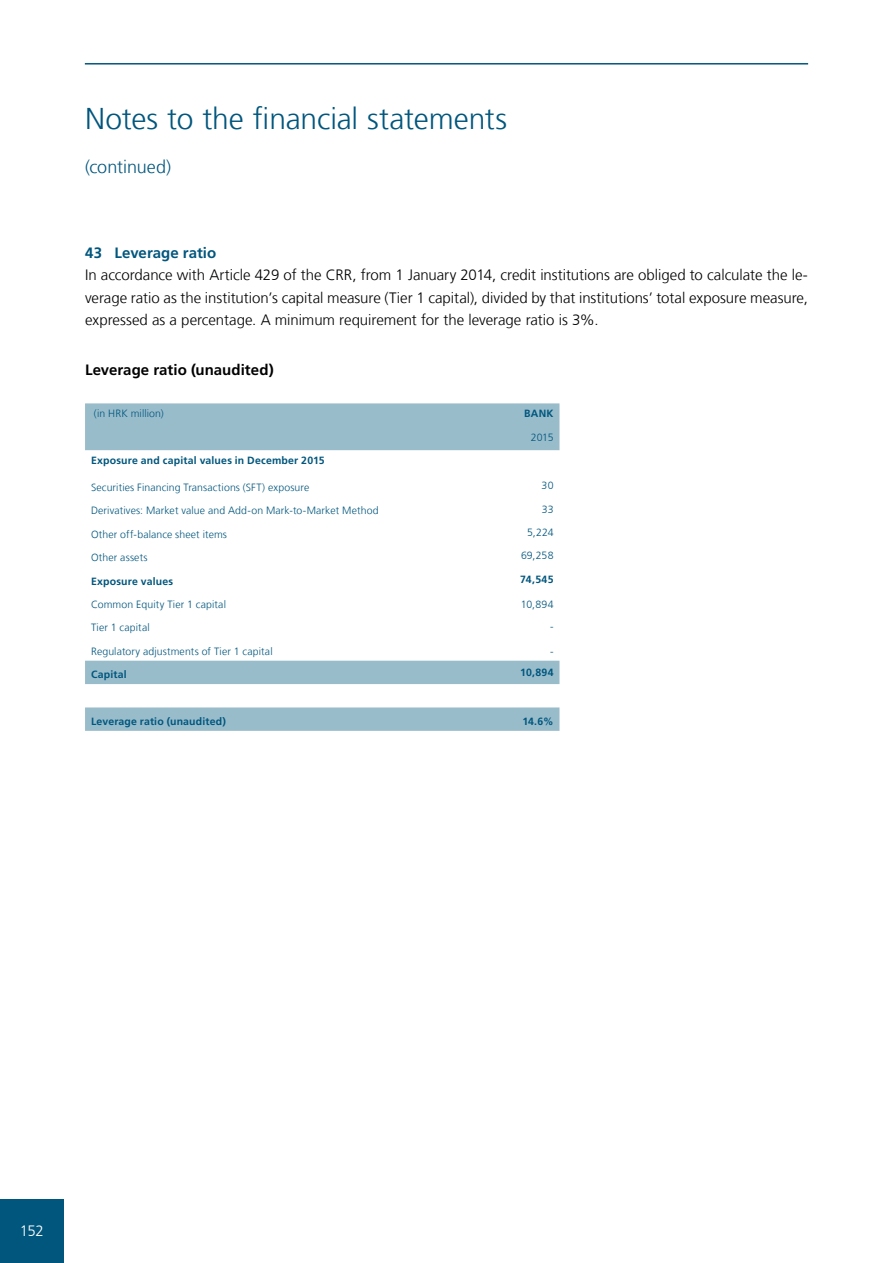
<style>
.page{position:relative;width:893px;height:1263px;background:#fff}
.page>*{position:absolute;margin:0;border:0;box-sizing:border-box;transform-origin:0 0}
.t1{font:300 30px "Frutiger LT Com";letter-spacing:-.005em;color:#00567d}
.t2{font:300 18px "Frutiger LT Com";color:#00567d}
.t3{font:300 15px/22.5px "Frutiger LT Com";letter-spacing:-.005em;color:#000;text-align:justify}
.t4{font:700 15px "Frutiger LT Com";color:#000}
.t5{font:700 15px "Frutiger LT Com";letter-spacing:.005em;color:#00567d}
.t6{font:300 15px "Frutiger LT Com";color:#fff}
.t7{font:300 10.5px "Frutiger LT Com";letter-spacing:.01em;color:#00567d}
.t8{font:700 10.5px "Frutiger LT Com";letter-spacing:.02em;color:#00567d}
</style>
<div class="page">
<hr style="left:85px;top:63px;width:723px;height:2px;background:#00567d">
<div style="left:0;top:1199px;width:64px;height:64px;background:#00567d"></div>
<svg style="left:85px;top:403px;width:474px;height:328px"></svg>
<h1 class="t1" style="left:85px;top:101px;width:424px">Notes to the financial statements</h1>
<p class="t2" style="left:85px;top:157px;width:88px">(continued)</p>
<p class="t5" style="left:85px;top:244px;width:133px">43 Leverage ratio</p>
<p class="t3" style="left:85px;top:264px;width:724px">In accordance with Article 429 of the CRR, from 1 January 2014, credit institutions are obliged to calculate the le&shy;verage ratio as the institution’s capital measure (Tier 1 capital), divided by that institutions’ total exposure measure, expressed as a percentage. A minimum requirement for the leverage ratio is 3%.</p>
<p class="t4" style="left:85px;top:361px;width:190px">Leverage ratio (unaudited)</p>
<p class="t7" style="left:94px;top:408px;width:71px">(in HRK million)</p>
<p class="t8" style="left:524px;top:407px;width:31px">BANK</p>
<p class="t7" style="left:531px;top:431px;width:24px">2015</p>
<p class="t8" style="left:91px;top:454px;width:235px">Exposure and capital values in December 2015</p>
<p class="t7" style="left:91px;top:481px;width:220px">Securities Financing Transactions (SFT) exposure</p>
<p class="t7" style="left:542px;top:479px;width:13px">30</p>
<p class="t7" style="left:91px;top:505px;width:289px">Derivatives: Market value and Add-on Mark-to-Market Method</p>
<p class="t7" style="left:542px;top:503px;width:13px">33</p>
<p class="t7" style="left:91px;top:528px;width:137px">Other off-balance sheet items</p>
<p class="t7" style="left:527px;top:526px;width:28px">5,224</p>
<p class="t7" style="left:91px;top:551px;width:58px">Other assets</p>
<p class="t7" style="left:521px;top:550px;width:34px">69,258</p>
<p class="t8" style="left:91px;top:575px;width:84px">Exposure values</p>
<p class="t8" style="left:520px;top:573px;width:35px">74,545</p>
<p class="t7" style="left:91px;top:598px;width:136px">Common Equity Tier 1 capital</p>
<p class="t7" style="left:521px;top:598px;width:34px">10,894</p>
<p class="t7" style="left:91px;top:621px;width:60px">Tier 1 capital</p>
<p class="t7" style="left:550px;top:620px;width:5px">-</p>
<p class="t7" style="left:91px;top:645px;width:183px">Regulatory adjustments of Tier 1 capital</p>
<p class="t7" style="left:550px;top:645px;width:5px">-</p>
<p class="t8" style="left:91px;top:668px;width:37px">Capital</p>
<p class="t8" style="left:520px;top:666px;width:35px">10,894</p>
<p class="t8" style="left:91px;top:715px;width:136px">Leverage ratio (unaudited)</p>
<p class="t8" style="left:522px;top:715px;width:33px">14.6%</p>
<p class="t6" style="left:20px;top:1222px;width:25px">152</p>
</div>
